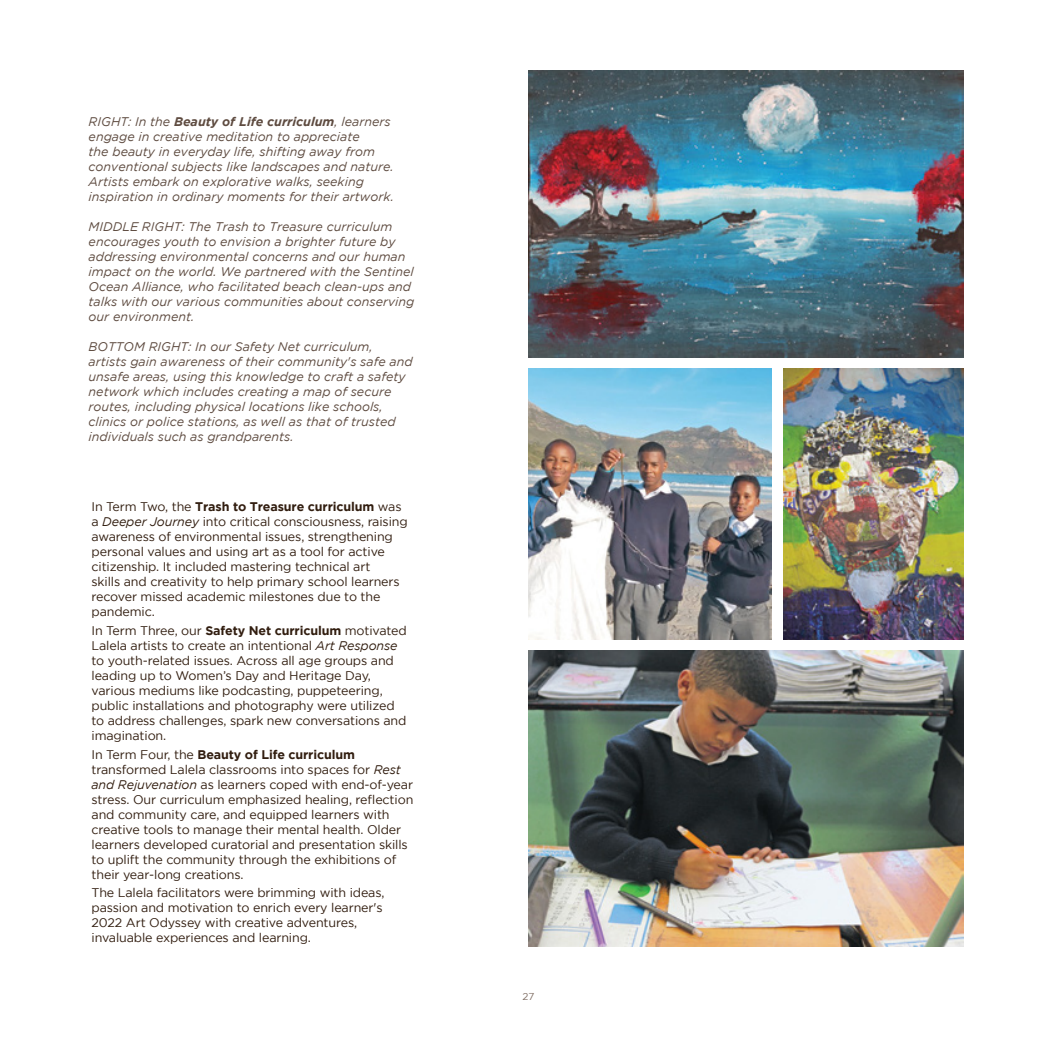
<style>
.page{position:relative;width:1053px;height:1053px;background:#fff}
.page>*{position:absolute;margin:0;border:0;box-sizing:border-box;transform-origin:0 0}
.t1{font:12.5px/15px "Gotham";letter-spacing:-.01em;color:#311d0f}
.t2{font:italic 12.5px/15px "Gotham";color:#5e4b40}
.t3{font:10px "Gotham";color:#817066}
.s1{font-weight:700}
.s2{font-style:italic}
</style>
<div class="page">
<img style="left:528px;top:71px;width:435px;height:287px">
<img style="left:528px;top:650px;width:435px;height:296px">
<img style="left:783px;top:369px;width:180px;height:270px">
<img style="left:528px;top:369px;width:243px;height:270px">
<p class="t2" style="left:89px;top:114px;width:307px">RIGHT: In the <span class="s1">Beauty of Life curriculum</span>, learners engage in creative meditation to appreciate<br>the beauty in everyday life, shifting away from conventional subjects like landscapes and nature.<br>Artists embark on explorative walks, seeking inspiration in ordinary moments for their artwork.</p>
<p class="t2" style="left:89px;top:219px;width:327px">MIDDLE RIGHT: The Trash to Treasure curriculum encourages youth to envision a brighter future by addressing environmental concerns and our human impact on the world. We partnered with the Sentinel Ocean Alliance, who facilitated beach clean-ups and talks with our various communities about conserving our environment.</p>
<p class="t2" style="left:89px;top:339px;width:325px">BOTTOM RIGHT: In our Safety Net curriculum, artists gain awareness of their community's safe and unsafe areas, using this knowledge to craft a safety network which includes creating a map of secure routes, including physical locations like schools, clinics or police stations, as well as that of trusted individuals such as grandparents.</p>
<p class="t1" style="left:91px;top:499px;width:318px">In Term Two, the <span class="s1">Trash to Treasure curriculum</span> was a <span class="s2">Deeper Journey</span> into critical consciousness, raising awareness of environmental issues, strengthening personal values and using art as a tool for active citizenship. It included mastering technical art<br>skills and creativity to help primary school learners recover missed academic milestones due to the pandemic.</p>
<p class="t1" style="left:91px;top:622px;width:317px">In Term Three, our <span class="s1">Safety Net curriculum</span> motivated Lalela artists to create an intentional <span class="s2">Art Response </span>to youth-related issues. Across all age groups and leading up to Women’s Day and Heritage Day, various mediums like podcasting, puppeteering, public installations and photography were utilized to address challenges, spark new conversations and imagination.</p>
<p class="t1" style="left:91px;top:746px;width:323px">In Term Four, the <span class="s1">Beauty of Life curriculum </span>transformed Lalela classrooms into spaces for <span class="s2">Rest and Rejuvenation</span> as learners coped with end-of-year stress. Our curriculum emphasized healing, reflection and community care, and equipped learners with creative tools to manage their mental health. Older learners developed curatorial and presentation skills to uplift the community through the exhibitions of their year-long creations.</p>
<p class="t1" style="left:91px;top:885px;width:294px">The Lalela facilitators were brimming with ideas, passion and motivation to enrich every learner's 2022 Art Odyssey with creative adventures, invaluable experiences and learning.</p>
<p class="t3" style="left:522px;top:990px;width:13px">27</p>
</div>
